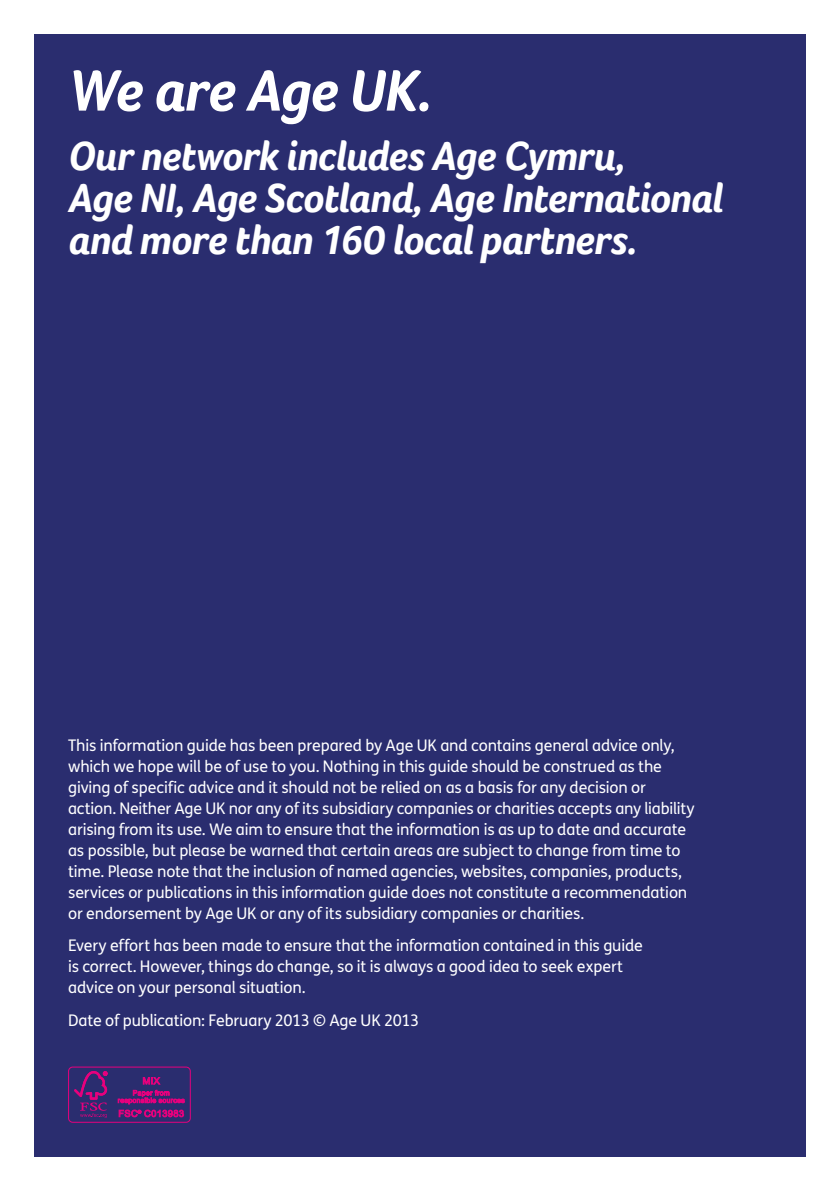
<style>
.page{position:relative;width:840px;height:1191px;background:#fff}
.page>*{position:absolute;margin:0;border:0;box-sizing:border-box;transform-origin:0 0}
.t1{font:italic 700 60px "Foco Age UK";letter-spacing:-.025em;color:#fff}
.t2{font:italic 700 42px/42px "Foco Age UK";letter-spacing:-.025em;color:#fff}
.t3{font:16px/21px "FS Me";letter-spacing:-.01em;color:#fff}
</style>
<div class="page">
<div style="left:34px;top:34px;width:771px;height:1123px;background:#2a2d6f"></div>
<div style="left:68px;top:1066px;width:122px;height:56px;border:1px solid #e6007d;border-radius:4px"></div>
<svg style="left:74px;top:1071px;width:33px;height:46px"></svg>
<svg style="left:143px;top:1077px;width:17px;height:7px"></svg>
<svg style="left:118px;top:1090px;width:67px;height:27px"></svg>
<h1 class="t1" style="left:68px;top:55px;width:365px">We are Age UK.</h1>
<h2 class="t2" style="left:68px;top:134px;width:656px">Our network includes Age Cymru,<br>Age NI, Age Scotland, Age International and more than 160 local partners.</h2>
<p class="t3" style="left:68px;top:734px;width:627px">This information guide has been prepared by Age UK and contains general advice only, which we hope will be of use to you. Nothing in this guide should be construed as the giving of specific advice and it should not be relied on as a basis for any decision or action. Neither Age UK nor any of its subsidiary companies or charities accepts any liability arising from its use. We aim to ensure that the information is as up to date and accurate as possible, but please be warned that certain areas are subject to change from time to time. Please note that the inclusion of named agencies, websites, companies, products, services or publications in this information guide does not constitute a recommendation or endorsement by Age UK or any of its subsidiary companies or charities.</p>
<p class="t3" style="left:68px;top:935px;width:576px">Every effort has been made to ensure that the information contained in this guide is correct. However, things do change, so it is always a good idea to seek expert advice on your personal situation.</p>
<p class="t3" style="left:68px;top:1009px;width:352px">Date of publication: February 2013 © Age UK 2013</p>
</div>
